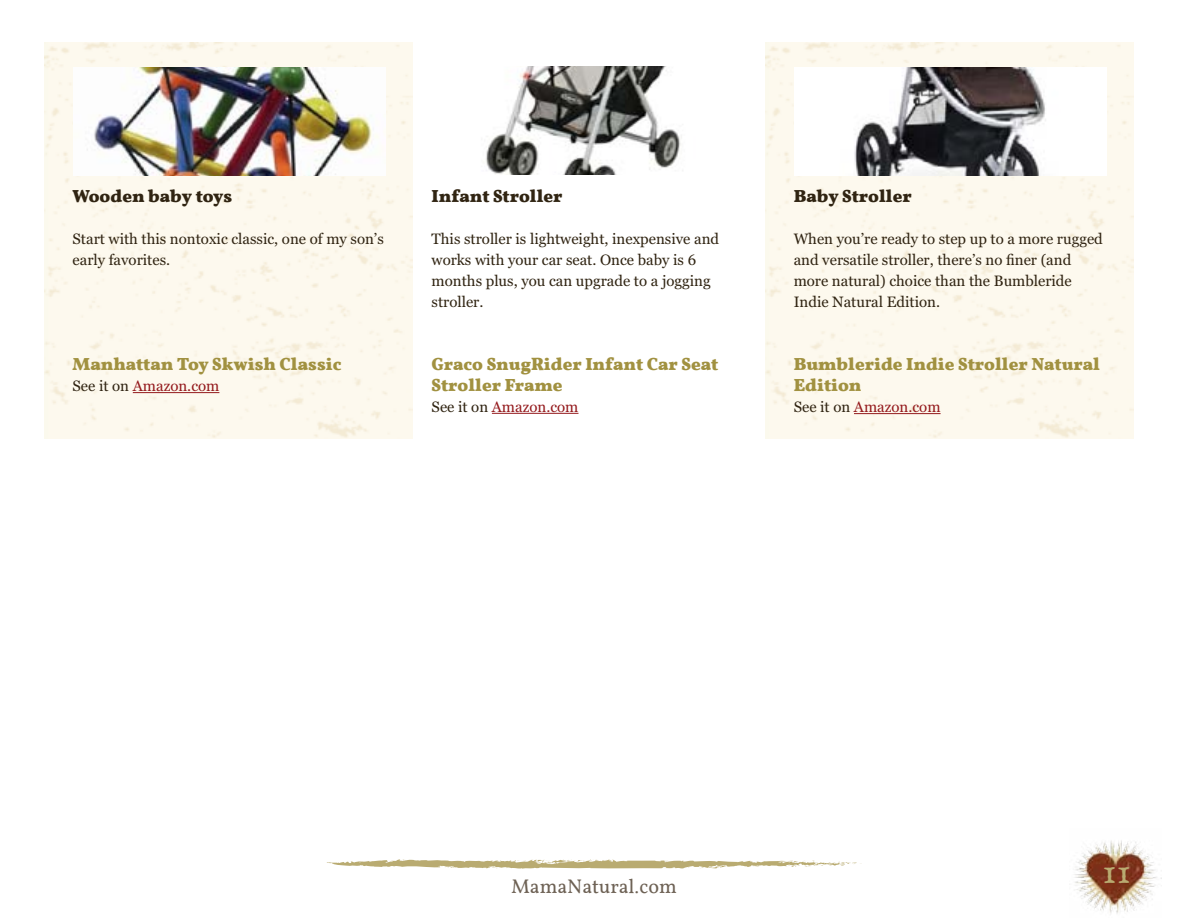
<style>
.page{position:relative;width:1188px;height:918px;background:#fff}
.page>*{position:absolute;margin:0;border:0;box-sizing:border-box;transform-origin:0 0}
.t1{font:38.1px "IM FELL English Roman";color:#b9ab71}
.t2{font:20.1px "Vollkorn";color:#6d6154}
.t3{font:700 17.85px/21px "Vollkorn";color:#a19140}
.t4{font:700 17.85px "Vollkorn";color:#302412}
.t5{font:15px/21px "Georgia";color:#302412}
.t6{font:15px "Georgia";color:#941a1d}
.s1{color:#302412}
</style>
<div class="page">
<div style="left:45px;top:42px;width:368px;height:396px;background:#fdf9ee"></div>
<img style="left:74px;top:68px;width:311px;height:108px">
<hr style="left:133px;top:392px;width:86px;height:1px;background:#941a1d">
<div style="left:766px;top:42px;width:368px;height:396px;background:#fdf9ee"></div>
<img style="left:795px;top:68px;width:311px;height:108px">
<hr style="left:854px;top:413px;width:87px;height:1px;background:#941a1d">
<img style="left:486px;top:66px;width:196px;height:108px">
<hr style="left:492px;top:413px;width:87px;height:1px;background:#941a1d">
<img style="left:1074px;top:840px;width:88px;height:74px">
<svg style="left:327px;top:859px;width:535px;height:10px"></svg>
<p class="t4" style="left:73px;top:185px;width:161px">Wooden baby toys</p>
<p class="t5" style="left:73px;top:228px;width:313px">Start with this nontoxic classic, one of my son’s early favorites.</p>
<p class="t3" style="left:73px;top:355px;width:270px">Manhattan Toy Skwish Classic</p>
<p class="t6" style="left:73px;top:377px;width:148px"><span class="s1">See it on</span> Amazon.com</p>
<p class="t4" style="left:432px;top:185px;width:133px">Infant Stroller</p>
<p class="t5" style="left:432px;top:228px;width:289px">This stroller is lightweight, inexpensive and works with your car seat. Once baby is 6 months plus, you can upgrade to a jogging stroller.</p>
<p class="t3" style="left:432px;top:355px;width:288px">Graco SnugRider Infant Car Seat<br>Stroller Frame</p>
<p class="t6" style="left:432px;top:398px;width:148px"><span class="s1">See it on</span> Amazon.com</p>
<p class="t4" style="left:794px;top:185px;width:120px">Baby Stroller</p>
<p class="t5" style="left:794px;top:228px;width:311px">When you’re ready to step up to a more rugged and versatile stroller, there’s no finer (and more natural) choice than the Bumbleride Indie Natural Edition.</p>
<p class="t3" style="left:794px;top:355px;width:308px">Bumbleride Indie Stroller Natural<br>Edition</p>
<p class="t6" style="left:794px;top:398px;width:148px"><span class="s1">See it on</span> Amazon.com</p>
<h2 class="t2" style="left:511px;top:873px;width:167px">Mamanatural.com</h2>
<h1 class="t1" style="left:1103px;top:849px;width:30px">11</h1>
</div>
